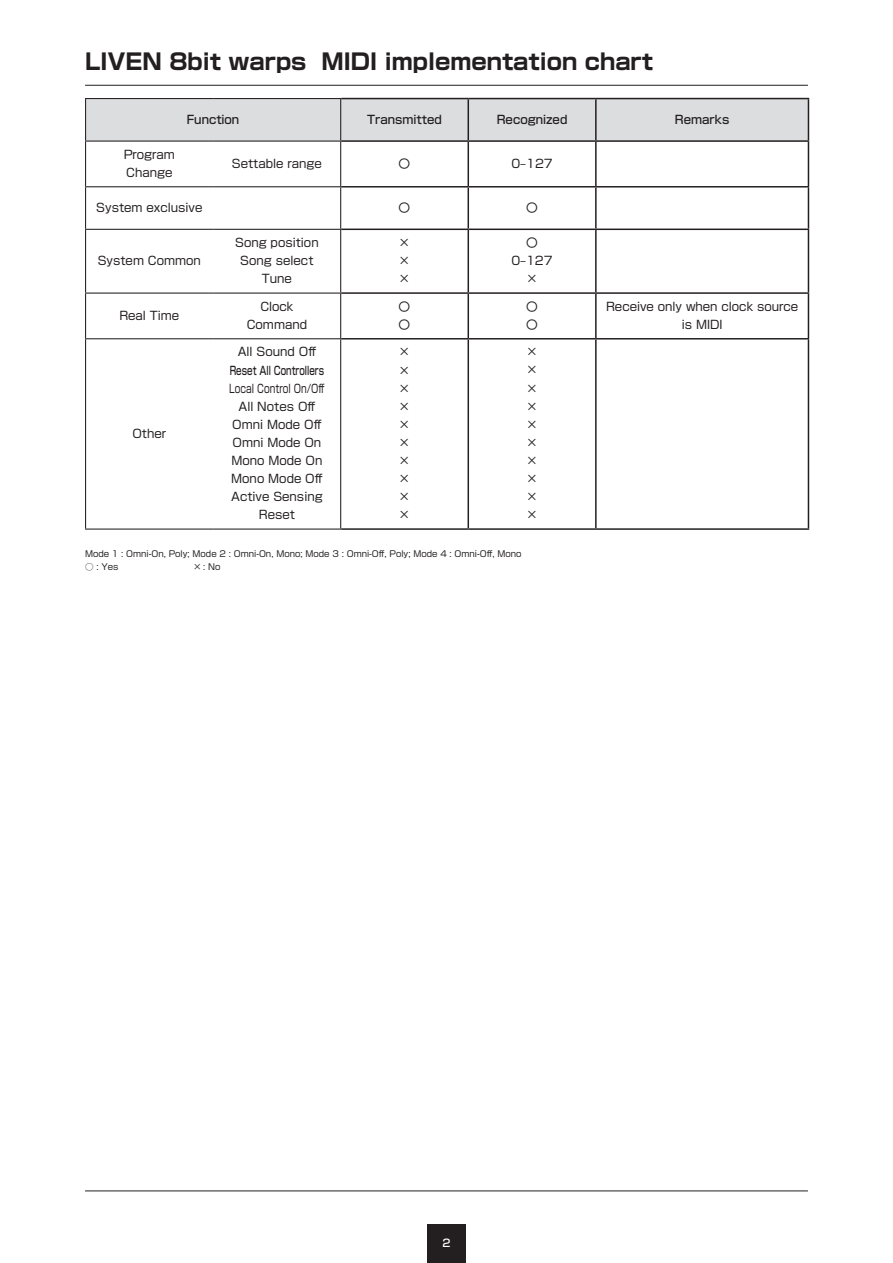
<style>
.page{position:relative;width:893px;height:1263px;background:#fff}
.page>*{position:absolute;margin:0;border:0;box-sizing:border-box;transform-origin:0 0}
.t1{font:700 22.35px "Shin Go Pro";color:#231f20}
.t2{font:11.7px/18px "Shin Go Pro";color:#231f20;text-align:center}
.t3{font:11.7px/18px "Shin Go Pro";color:#231f20;text-align:center;scale:.77 1}
.t4{font:500 11.7px "Shin Go Pro";color:#231f20}
.t5{font:500 11.7px "Shin Go Pro";color:#231f20;scale:.74 1}
.t6{font:500 10.65px "Shin Go Pro";color:#fff}
.t7{font:8.55px "Shin Go Pro";color:#231f20}
</style>
<div class="page">
<div style="left:427px;top:1225px;width:39px;height:38px;background:#231f20"></div>
<hr style="left:85px;top:85px;width:723px;height:1px;background:#231f20">
<hr style="left:85px;top:1191px;width:723px;height:1px;background:#231f20">
<div style="left:86px;top:99px;width:722px;height:42px;background:#dcdddf"></div>
<hr style="left:341px;top:98px;width:127px;height:1px;background:#231f20">
<hr style="left:468px;top:98px;width:128px;height:1px;background:#231f20">
<hr style="left:467px;top:99px;width:2px;height:41px;background:#231f20">
<hr style="left:596px;top:98px;width:213px;height:1px;background:#231f20">
<hr style="left:595px;top:99px;width:2px;height:41px;background:#231f20">
<hr style="left:808px;top:99px;width:1px;height:41px;background:#231f20">
<hr style="left:341px;top:140px;width:127px;height:2px;background:#231f20">
<hr style="left:468px;top:140px;width:128px;height:2px;background:#231f20">
<hr style="left:467px;top:142px;width:2px;height:44px;background:#231f20">
<hr style="left:596px;top:140px;width:213px;height:2px;background:#231f20">
<hr style="left:595px;top:142px;width:2px;height:44px;background:#231f20">
<hr style="left:808px;top:142px;width:1px;height:44px;background:#231f20">
<hr style="left:341px;top:186px;width:127px;height:2px;background:#231f20">
<hr style="left:468px;top:186px;width:128px;height:2px;background:#231f20">
<hr style="left:467px;top:188px;width:2px;height:41px;background:#231f20">
<hr style="left:596px;top:186px;width:213px;height:2px;background:#231f20">
<hr style="left:595px;top:188px;width:2px;height:41px;background:#231f20">
<hr style="left:808px;top:188px;width:1px;height:41px;background:#231f20">
<hr style="left:341px;top:229px;width:127px;height:1px;background:#231f20">
<hr style="left:468px;top:229px;width:128px;height:1px;background:#231f20">
<hr style="left:467px;top:230px;width:2px;height:62px;background:#231f20">
<hr style="left:596px;top:229px;width:213px;height:1px;background:#231f20">
<hr style="left:595px;top:230px;width:2px;height:62px;background:#231f20">
<hr style="left:808px;top:230px;width:1px;height:62px;background:#231f20">
<hr style="left:341px;top:292px;width:127px;height:2px;background:#231f20">
<hr style="left:468px;top:292px;width:128px;height:2px;background:#231f20">
<hr style="left:467px;top:294px;width:2px;height:44px;background:#231f20">
<hr style="left:596px;top:292px;width:213px;height:2px;background:#231f20">
<hr style="left:595px;top:294px;width:2px;height:44px;background:#231f20">
<hr style="left:808px;top:294px;width:1px;height:44px;background:#231f20">
<hr style="left:341px;top:338px;width:127px;height:1px;background:#231f20">
<hr style="left:468px;top:338px;width:128px;height:1px;background:#231f20">
<hr style="left:467px;top:339px;width:2px;height:189px;background:#231f20">
<hr style="left:596px;top:338px;width:213px;height:1px;background:#231f20">
<hr style="left:595px;top:339px;width:2px;height:189px;background:#231f20">
<hr style="left:808px;top:339px;width:1px;height:189px;background:#231f20">
<hr style="left:341px;top:528px;width:127px;height:2px;background:#231f20">
<hr style="left:468px;top:528px;width:128px;height:2px;background:#231f20">
<hr style="left:596px;top:528px;width:213px;height:2px;background:#231f20">
<hr style="left:85px;top:98px;width:128px;height:1px;background:#231f20">
<hr style="left:85px;top:99px;width:1px;height:42px;background:#231f20">
<hr style="left:213px;top:98px;width:128px;height:1px;background:#231f20">
<hr style="left:340px;top:99px;width:1px;height:42px;background:#231f20">
<hr style="left:85px;top:141px;width:128px;height:1px;background:#231f20">
<hr style="left:85px;top:142px;width:1px;height:44px;background:#231f20">
<hr style="left:213px;top:141px;width:128px;height:1px;background:#231f20">
<hr style="left:340px;top:142px;width:1px;height:44px;background:#231f20">
<hr style="left:85px;top:186px;width:128px;height:1px;background:#231f20">
<hr style="left:85px;top:187px;width:1px;height:42px;background:#231f20">
<hr style="left:213px;top:186px;width:128px;height:1px;background:#231f20">
<hr style="left:340px;top:187px;width:1px;height:42px;background:#231f20">
<hr style="left:85px;top:229px;width:128px;height:1px;background:#231f20">
<hr style="left:85px;top:230px;width:1px;height:63px;background:#231f20">
<hr style="left:213px;top:229px;width:128px;height:1px;background:#231f20">
<hr style="left:340px;top:230px;width:1px;height:63px;background:#231f20">
<hr style="left:85px;top:293px;width:128px;height:1px;background:#231f20">
<hr style="left:85px;top:294px;width:1px;height:44px;background:#231f20">
<hr style="left:213px;top:293px;width:128px;height:1px;background:#231f20">
<hr style="left:340px;top:294px;width:1px;height:44px;background:#231f20">
<hr style="left:85px;top:338px;width:128px;height:1px;background:#231f20">
<hr style="left:85px;top:339px;width:1px;height:189px;background:#231f20">
<hr style="left:213px;top:338px;width:128px;height:1px;background:#231f20">
<hr style="left:340px;top:339px;width:1px;height:189px;background:#231f20">
<hr style="left:85px;top:528px;width:128px;height:2px;background:#231f20">
<hr style="left:213px;top:528px;width:128px;height:2px;background:#231f20">
<h1 class="t1" style="left:85px;top:43px;width:569px">LIVEN 8bit warps MIDI implementation chart</h1>
<p class="t4" style="left:187px;top:110px;width:54px">Function</p>
<p class="t4" style="left:367px;top:110px;width:76px">Transmitted</p>
<p class="t4" style="left:497px;top:110px;width:72px">Recognized</p>
<p class="t4" style="left:675px;top:110px;width:56px">Remarks</p>
<p class="t2" style="left:124px;top:144px;width:53px;text-align:left">Program<br>Change</p>
<p class="t2" style="left:232px;top:153px;width:92px">Settable range</p>
<p class="t2" style="left:399px;top:153px;width:13px">〇</p>
<p class="t2" style="left:511px;top:153px;width:43px">0–127</p>
<p class="t2" style="left:96px;top:197px;width:108px">System exclusive</p>
<p class="t2" style="left:399px;top:197px;width:13px">〇</p>
<p class="t2" style="left:526px;top:197px;width:13px">〇</p>
<p class="t2" style="left:98px;top:250px;width:105px">System Common</p>
<p class="t2" style="left:235px;top:232px;width:85px">Song position<br>Song select<br>Tune</p>
<p class="t2" style="left:399px;top:232px;width:13px;text-align:justify">× × ×</p>
<p class="t2" style="left:511px;top:232px;width:43px">〇<br>0–127 ×</p>
<p class="t2" style="left:119px;top:305px;width:61px">Real Time</p>
<p class="t2" style="left:247px;top:296px;width:62px">Clock<br>Command</p>
<p class="t2" style="left:399px;top:296px;width:13px;text-align:left">〇〇</p>
<p class="t2" style="left:526px;top:296px;width:13px;text-align:left">〇〇</p>
<p class="t2" style="left:606px;top:296px;width:194px">Receive only when clock source is MIDI</p>
<p class="t2" style="left:238px;top:342px;width:80px">All Sound Off</p>
<p class="t5" style="left:230px;top:360px;width:129px">Reset All Controllers</p>
<p class="t3" style="left:229px;top:378px;width:125px">Local Control On/Off<br>All Notes Off<br>Omni Mode Off<br>Omni Mode On<br>Mono Mode On<br>Mono Mode Off<br>Active Sensing<br>Reset</p>
<p class="t2" style="left:399px;top:342px;width:13px;text-align:justify">× × × × × × × × × ×</p>
<p class="t2" style="left:526px;top:342px;width:13px;text-align:justify">× × × × × × × × × ×</p>
<p class="t7" style="left:85px;top:547px;width:438px">Mode 1 : Omni-On, Poly; Mode 2 : Omni-On, Mono; Mode 3 : Omni-Off, Poly; Mode 4 : Omni-Off, Mono</p>
<p class="t7" style="left:85px;top:560px;width:35px">○ : Yes</p>
<p class="t7" style="left:193px;top:560px;width:29px">× : No</p>
<p class="t2" style="left:132px;top:423px;width:35px">Other</p>
<p class="t6" style="left:442px;top:1234px;width:10px">2</p>
</div>
